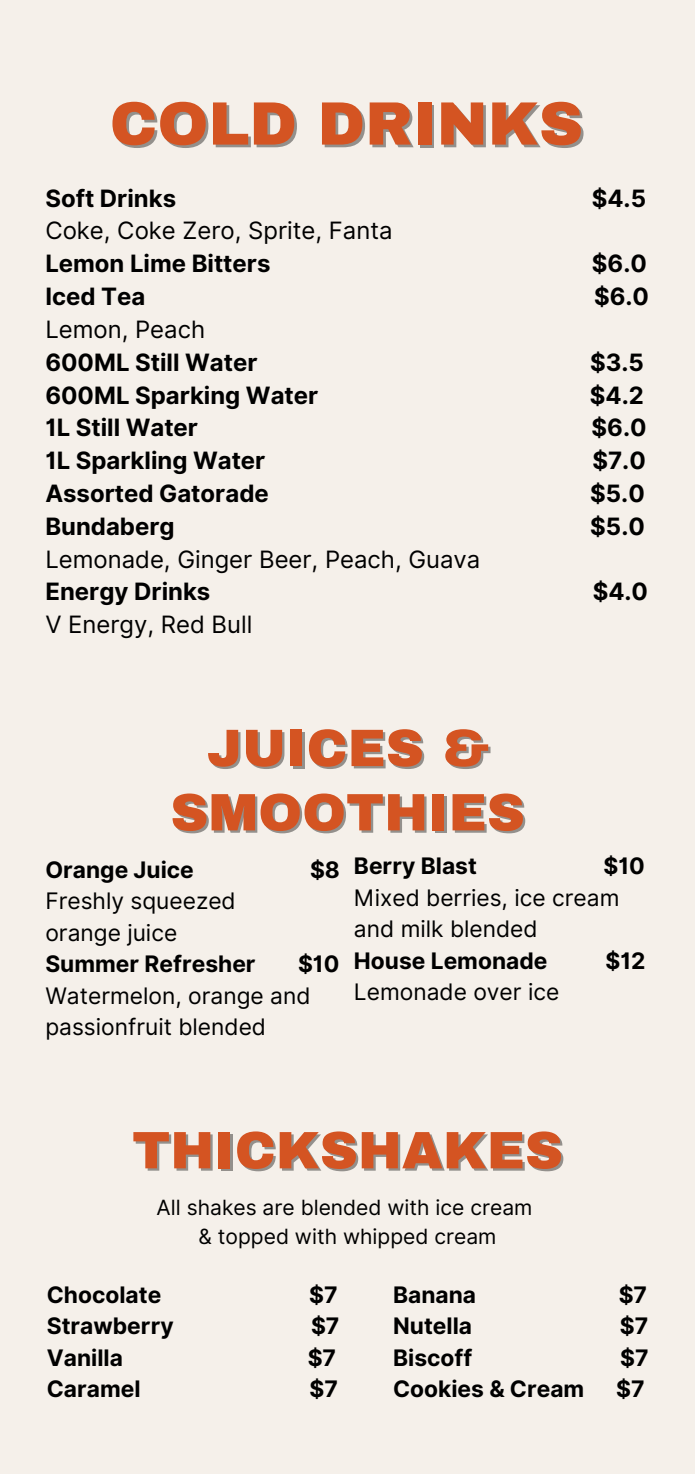
<style>
.page{position:relative;width:695px;height:1474px;background:#fff}
.page>*{position:absolute;margin:0;border:0;box-sizing:border-box;transform-origin:0 0}
.t1{font:900 61.25px "Archivo";color:#d45422}
.t2{font:900 52.68px "Archivo";color:#d45422}
.t3{font:700 23.97px/32.9px "Inter";color:#000}
.t4{font:23.97px/32.9px "Inter";color:#000}
.t5{font:700 22.75px "Inter";color:#000}
.t6{font:22.75px/31.5px "Inter";color:#000}
.t7{font:21px/28.9px "Inter";color:#000;text-align:center}
.s1{font-weight:700}
.s2{font-weight:400}
</style>
<div class="page">
<div style="left:0;top:0;width:694px;height:1474px;background:#f5f0ea"></div>
<h4 class="t1" style="left:110px;top:91px;width:474px">COLD DRINKS</h4>
<h1 class="t3" style="left:45px;top:181px;width:132px">Soft Drinks</h1>
<h1 class="t3" style="left:591px;top:181px;width:56px">$4.5</h1>
<h1 class="t4" style="left:45px;top:214px;width:348px">Coke, Coke Zero, Sprite, Fanta<br><span class="s1">Lemon Lime Bitters</span></h1>
<h1 class="t3" style="left:591px;top:247px;width:56px">$6.0</h1>
<h1 class="t3" style="left:45px;top:280px;width:101px">Iced Tea</h1>
<h1 class="t3" style="left:593px;top:280px;width:56px">$6.0</h1>
<h1 class="t3" style="left:45px;top:313px;width:214px"><span class="s2">Lemon, Peach<br></span>600ML Still Water</h1>
<h1 class="t3" style="left:589px;top:346px;width:55px">$3.5</h1>
<h1 class="t3" style="left:45px;top:378px;width:274px">600ML Sparking Water</h1>
<h1 class="t3" style="left:589px;top:378px;width:55px">$4.2</h1>
<h1 class="t3" style="left:45px;top:411px;width:154px">1L Still Water</h1>
<h1 class="t3" style="left:591px;top:411px;width:56px">$6.0</h1>
<h1 class="t3" style="left:45px;top:444px;width:221px">1L Sparkling Water</h1>
<h1 class="t3" style="left:592px;top:444px;width:55px">$7.0</h1>
<h1 class="t3" style="left:45px;top:477px;width:225px">Assorted Gatorade</h1>
<h1 class="t3" style="left:590px;top:477px;width:56px">$5.0</h1>
<h1 class="t3" style="left:45px;top:510px;width:131px">Bundaberg</h1>
<h1 class="t3" style="left:590px;top:510px;width:56px">$5.0</h1>
<h1 class="t4" style="left:45px;top:542px;width:436px">Lemonade, Ginger Beer, Peach, Guava<br><span class="s1">Energy Drinks</span></h1>
<h1 class="t3" style="left:592px;top:575px;width:57px">$4.0</h1>
<h1 class="t4" style="left:45px;top:608px;width:208px">V Energy, Red Bull</h1>
<h2 class="t2" style="left:207px;top:720px;width:283px">JUICES &amp;</h2>
<h2 class="t2" style="left:170px;top:784px;width:356px">SMOOTHIES</h2>
<p class="t5" style="left:45px;top:856px;width:150px">Orange Juice</p>
<p class="t5" style="left:310px;top:856px;width:31px">$8</p>
<p class="t6" style="left:45px;top:885px;width:192px">Freshly squeezed orange juice</p>
<p class="t5" style="left:45px;top:950px;width:212px">Summer Refresher</p>
<p class="t5" style="left:298px;top:950px;width:43px">$10</p>
<p class="t6" style="left:45px;top:980px;width:266px">Watermelon, orange and passionfruit blended</p>
<p class="t5" style="left:354px;top:852px;width:124px">Berry Blast</p>
<p class="t5" style="left:603px;top:852px;width:43px">$10</p>
<p class="t6" style="left:354px;top:882px;width:267px">Mixed berries, ice cream and milk blended</p>
<p class="t5" style="left:354px;top:947px;width:195px">House Lemonade</p>
<p class="t5" style="left:605px;top:947px;width:41px">$12</p>
<p class="t6" style="left:354px;top:976px;width:207px">Lemonade over ice</p>
<h2 class="t2" style="left:132px;top:1122px;width:432px">THICKSHAKES</h2>
<p class="t7" style="left:157px;top:1193px;width:377px">All shakes are blended with ice cream &amp; topped with whipped cream</p>
<p class="t5" style="left:47px;top:1281px;width:116px">Chocolate</p>
<p class="t5" style="left:309px;top:1281px;width:30px">$7</p>
<p class="t5" style="left:47px;top:1312px;width:128px">Strawberry</p>
<p class="t5" style="left:311px;top:1312px;width:30px">$7</p>
<p class="t5" style="left:47px;top:1344px;width:78px">Vanilla</p>
<p class="t5" style="left:307px;top:1344px;width:30px">$7</p>
<p class="t5" style="left:47px;top:1375px;width:95px">Caramel</p>
<p class="t5" style="left:309px;top:1375px;width:30px">$7</p>
<p class="t5" style="left:393px;top:1281px;width:84px">Banana</p>
<p class="t5" style="left:618px;top:1281px;width:30px">$7</p>
<p class="t5" style="left:393px;top:1312px;width:80px">Nutella</p>
<p class="t5" style="left:619px;top:1312px;width:30px">$7</p>
<p class="t5" style="left:393px;top:1344px;width:81px">Biscoff</p>
<p class="t5" style="left:620px;top:1344px;width:30px">$7</p>
<p class="t5" style="left:393px;top:1375px;width:193px">Cookies &amp; Cream</p>
<p class="t5" style="left:615px;top:1375px;width:30px">$7</p>
</div>
